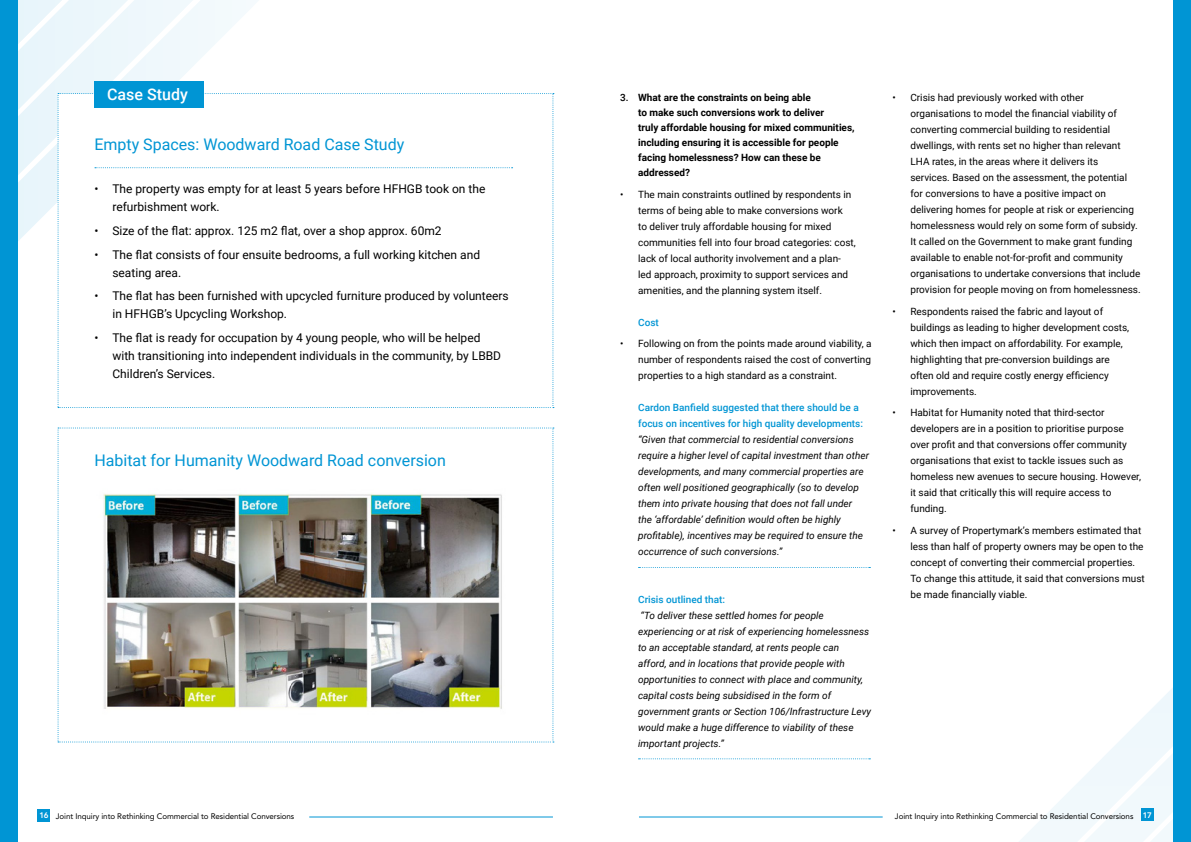
<style>
.page{position:relative;width:1191px;height:842px;background:#fff}
.page>*{position:absolute;margin:0;border:0;box-sizing:border-box;transform-origin:0 0}
.t1{font:16px "Roboto";color:#0095d4}
.t2{font:500 16px "Roboto";color:#fff}
.t3{font:12px/18px "Roboto";color:#000}
.t4{font:10px/16px "Roboto";color:#000}
.t5{font:italic 10px/16px "Roboto";color:#000}
.t6{font:700 10px/15px "Roboto";color:#000}
.t7{font:500 10px/16px "Roboto";color:#0095d4}
.t8{font:500 10px "Roboto";color:#000}
.t9{font:8px "Avenir LT Std";letter-spacing:-.01em;color:#000}
.s1{font-weight:800;color:#fff}
</style>
<div class="page">
<svg style="left:58px;top:427px;width:496px;height:315px"></svg>
<div style="left:38px;top:809px;width:12px;height:13px;background:#0095d4"></div>
<svg style="left:18px;top:0;width:228px;height:281px;fill:#edf7fb"></svg>
<svg style="left:1019px;top:688px;width:154px;height:154px"></svg>
<hr style="left:309px;top:816px;width:244px;height:1px;background:#0095d4">
<div style="left:1173px;top:0;width:18px;height:842px;background:#0095d4"></div>
<div style="left:1141px;top:809px;width:12px;height:12px;background:#0095d4"></div>
<hr style="left:639px;top:816px;width:243px;height:1px;background:#0095d4">
<div style="left:0;top:0;width:18px;height:842px;background:#0095d4"></div>
<svg style="left:58px;top:93px;width:496px;height:315px"></svg>
<div style="left:94px;top:81px;width:110px;height:26px;background:#0095d4"></div>
<img style="left:97px;top:488px;width:417px;height:231px">
<svg style="left:638px;top:567px;width:232px;height:1px"></svg>
<svg style="left:638px;top:758px;width:232px;height:1px"></svg>
<h1 class="t2" style="left:107px;top:83px;width:82px">Case Study</h1>
<h1 class="t1" style="left:94px;top:133px;width:311px">Empty Spaces: Woodward Road Case Study</h1>
<p class="t3" style="left:112px;top:179px;width:374px;text-indent:-18px">• The property was empty for at least 5 years before HFHGB took on the refurbishment work.</p>
<p class="t3" style="left:94px;top:221px;width:349px">• Size of the flat: approx. 125 m2 flat, over a shop approx. 60m2</p>
<p class="t3" style="left:112px;top:245px;width:369px;text-indent:-18px">• The flat consists of four ensuite bedrooms, a full working kitchen and seating area.</p>
<p class="t3" style="left:112px;top:286px;width:398px;text-indent:-18px">• The flat has been furnished with upcycled furniture produced by volunteers in HFHGB’s Upcycling Workshop.</p>
<p class="t3" style="left:112px;top:328px;width:390px;text-indent:-18px">• The flat is ready for occupation by 4 young people, who will be helped with transitioning into independent individuals in the community, by LBBD<br>Children’s Services.</p>
<h1 class="t1" style="left:94px;top:449px;width:353px">Habitat for Humanity Woodward Road conversion</h1>
<p class="t6" style="left:638px;top:90px;width:218px">What are the constraints on being able<br>to make such conversions work to deliver<br>truly affordable housing for mixed communities, including ensuring it is accessible for people facing homelessness? How can these be addressed?</p>
<p class="t4" style="left:638px;top:186px;width:219px;text-indent:-18px">• The main constraints outlined by respondents in terms of being able to make conversions work<br>to deliver truly affordable housing for mixed communities fell into four broad categories: cost, lack of local authority involvement and a plan&shy;led approach, proximity to support services and amenities, and the planning system itself.</p>
<p class="t7" style="left:638px;top:314px;width:22px">Cost</p>
<p class="t4" style="left:638px;top:335px;width:235px;text-align:justify;text-indent:-18px">• Following on from the points made around viability, a number of respondents raised the cost of converting properties to a high standard as a constraint.</p>
<p class="t7" style="left:638px;top:399px;width:226px">Cardon Banfield suggested that there should be a focus on incentives for high quality developments:</p>
<p class="t5" style="left:638px;top:431px;width:232px">“Given that commercial to residential conversions require a higher level of capital investment than other developments, and many commercial properties are often well positioned geographically (so to develop them into private housing that does not fall under<br>the ‘affordable’ definition would often be highly profitable), incentives may be required to ensure the occurrence of such conversions.”</p>
<p class="t8" style="left:620px;top:90px;width:10px">3.</p>
<p class="t7" style="left:638px;top:591px;width:88px">Crisis outlined that:</p>
<p class="t5" style="left:638px;top:607px;width:234px">“To deliver these settled homes for people experiencing or at risk of experiencing homelessness to an acceptable standard, at rents people can<br>afford, and in locations that provide people with opportunities to connect with place and community, capital costs being subsidised in the form of government grants or Section 106/Infrastructure Levy would make a huge difference to viability of these important projects.”</p>
<p class="t4" style="left:910px;top:89px;width:232px;text-indent:-18px">• Crisis had previously worked with other organisations to model the financial viability of converting commercial building to residential dwellings, with rents set no higher than relevant LHA rates, in the areas where it delivers its<br>services. Based on the assessment, the potential for conversions to have a positive impact on delivering homes for people at risk or experiencing homelessness would rely on some form of subsidy.<br>It called on the Government to make grant funding available to enable not-for-profit and community organisations to undertake conversions that include provision for people moving on from homelessness.</p>
<p class="t4" style="left:910px;top:303px;width:220px;text-indent:-18px">• Respondents raised the fabric and layout of buildings as leading to higher development costs, which then impact on affordability. For example, highlighting that pre-conversion buildings are often old and require costly energy efficiency improvements.</p>
<p class="t4" style="left:910px;top:404px;width:232px;text-indent:-18px">• Habitat for Humanity noted that third-sector developers are in a position to prioritise purpose over profit and that conversions offer community organisations that exist to tackle issues such as homeless new avenues to secure housing. However, it said that critically this will require access to funding.</p>
<p class="t4" style="left:910px;top:522px;width:236px;text-indent:-18px">• A survey of Propertymark’s members estimated that less than half of property owners may be open to the concept of converting their commercial properties.<br>To change this attitude, it said that conversions must be made financially viable.</p>
<p class="t9" style="left:39px;top:811px;width:256px"><span class="s1">16</span> Joint Inquiry into Rethinking Commercial to Residential Conversions</p>
<p class="t9" style="left:895px;top:811px;width:258px">Joint Inquiry into Rethinking Commercial to Residential Conversions <span class="s1">17</span></p>
</div>
